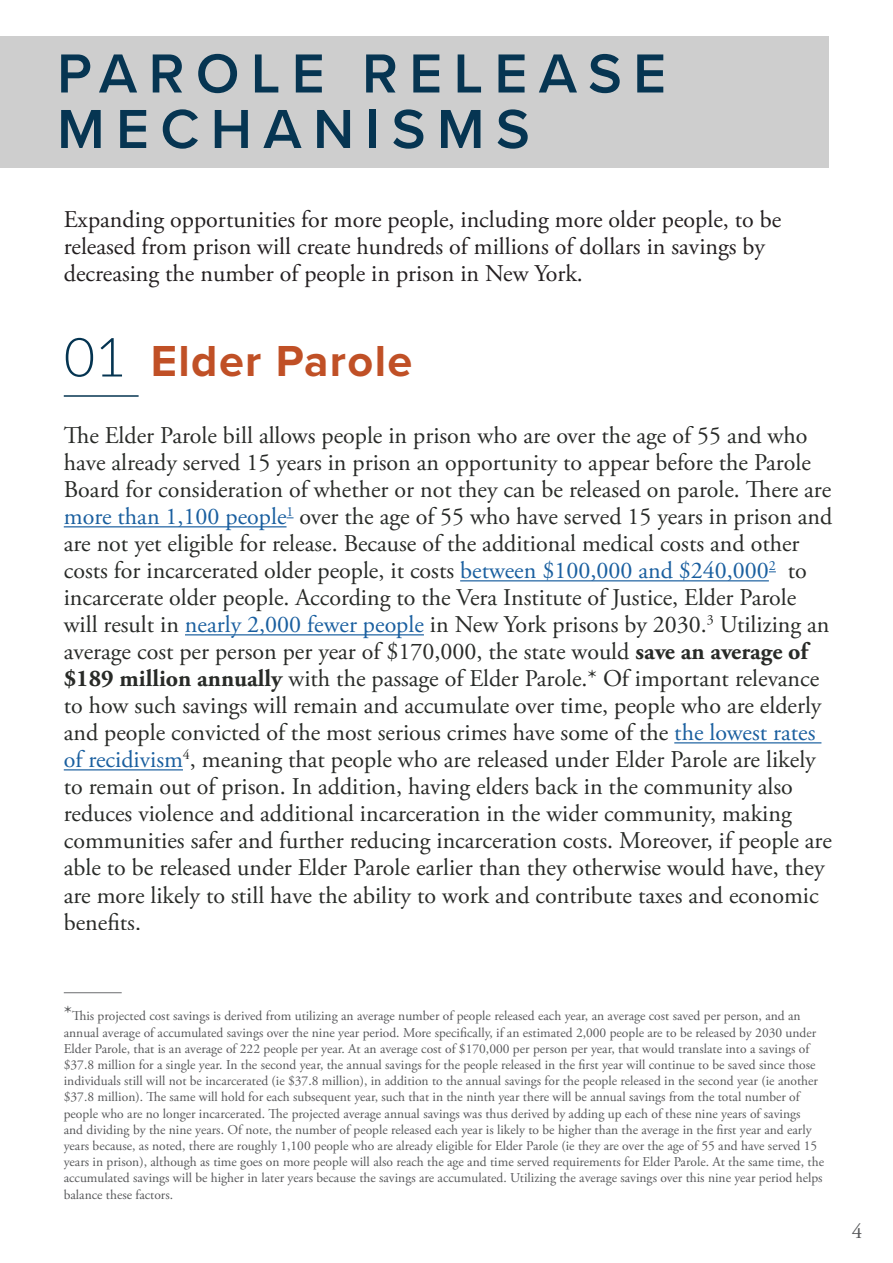
<style>
.page{position:relative;width:893px;height:1263px;background:#fff}
.page>*{position:absolute;margin:0;border:0;box-sizing:border-box;transform-origin:0 0}
.t1{font:600 57px/55.5px "Proxima Nova";letter-spacing:.2em;color:#043451}
.Callout_Numbers{font:300 54px "Lato";color:#043451}
.Body_Text_-_Align_Le{font:700 45px "Proxima Nova";letter-spacing:.03em;color:#c05026}
.t2{font:24px/27px "Adobe Garamond Pro";color:#262825}
.t3{font:24px/27px "Adobe Garamond Pro";color:#231f20}
.t4{font:21px "Adobe Garamond Pro";color:#57585a}
.t5{font:13.5px/16.2px "Adobe Garamond Pro";color:#57585a}
.s1{color:#175d9e}
.s2{font-weight:700}
.s3{font-size:21px}
</style>
<div class="page">
<div style="left:0;top:36px;width:829px;height:132px;background:#cecece"></div>
<hr style="left:64px;top:395px;width:75px;height:2px;background:#043451">
<hr style="left:64px;top:992px;width:58px;height:1px;background:#6c6d70">
<hr style="left:64px;top:526px;width:223px;height:1px;background:#175d9e">
<hr style="left:460px;top:580px;width:309px;height:1px;background:#175d9e">
<hr style="left:185px;top:634px;width:239px;height:1px;background:#175d9e">
<hr style="left:674px;top:742px;width:147px;height:1px;background:#175d9e">
<hr style="left:64px;top:769px;width:119px;height:1px;background:#175d9e">
<h1 class="t1" style="left:57px;top:44px;width:610px">PAROLE RELEASE<br>MECHANISMS</h1>
<p class="t3" style="left:64px;top:206px;width:719px">Expanding opportunities for more people, including more older people, to be released from prison will create hundreds of millions of dollars in savings by decreasing the number of people in prison in New York.</p>
<p class="Callout_Numbers" style="left:64px;top:319px;width:64px">01</p>
<p class="Body_Text_-_Align_Le" style="left:151px;top:327px;width:263px">Elder Parole</p>
<p class="t2" style="left:64px;top:423px;width:770px">The Elder Parole bill allows people in prison who are over the age of 55 and who have already served 15 years in prison an opportunity to appear before the Parole Board for consideration of whether or not they can be released on parole. There are <span class="s1">more than 1,100 people</span><sup>1</sup> over the age of 55 who have served 15 years in prison and are not yet eligible for release. Because of the additional medical costs and other costs for incarcerated older people, it costs <span class="s1">between $100,000 and $240,000</span><sup>2</sup> to incarcerate older people. According to the Vera Institute of Justice, Elder Parole will result in <span class="s1">nearly 2,000 fewer people</span> in New York prisons by 2030.<sup>3</sup> Utilizing an average cost per person per year of $170,000, the state would <span class="s2">save an average of $189 million annually</span> with the passage of Elder Parole.* Of important relevance to how such savings will remain and accumulate over time, people who are elderly and people convicted of the most serious crimes have some of the <span class="s1">the lowest rates of recidivism</span><sup>4</sup>, meaning that people who are released under Elder Parole are likely to remain out of prison. In addition, having elders back in the community also reduces violence and additional incarceration in the wider community, making communities safer and further reducing incarceration costs. Moreover, if people are able to be released under Elder Parole earlier than they otherwise would have, they are more likely to still have the ability to work and contribute taxes and economic benefits.</p>
<p class="t5" style="left:64px;top:1008px;width:762px"><span class="s3">*</span>This projected cost savings is derived from utilizing an average number of people released each year, an average cost saved per person, and an annual average of accumulated savings over the nine year period. More specifically, if an estimated 2,000 people are to be released by 2030 under Elder Parole, that is an average of 222 people per year. At an average cost of $170,000 per person per year, that would translate into a savings of $37.8 million for a single year. In the second year, the annual savings for the people released in the first year will continue to be saved since those individuals still will not be incarcerated (ie $37.8 million), in addition to the annual savings for the people released in the second year (ie another $37.8 million). The same will hold for each subsequent year, such that in the ninth year there will be annual savings from the total number of people who are no longer incarcerated. The projected average annual savings was thus derived by adding up each of these nine years of savings<br>and dividing by the nine years. Of note, the number of people released each year is likely to be higher than the average in the first year and early years because, as noted, there are roughly 1,100 people who are already eligible for Elder Parole (ie they are over the age of 55 and have served 15 years in prison), although as time goes on more people will also reach the age and time served requirements for Elder Parole. At the same time, the accumulated savings will be higher in later years because the savings are accumulated. Utilizing the average savings over this nine year period helps balance these factors.</p>
<p class="t4" style="left:852px;top:1218px;width:12px">4</p>
</div>
